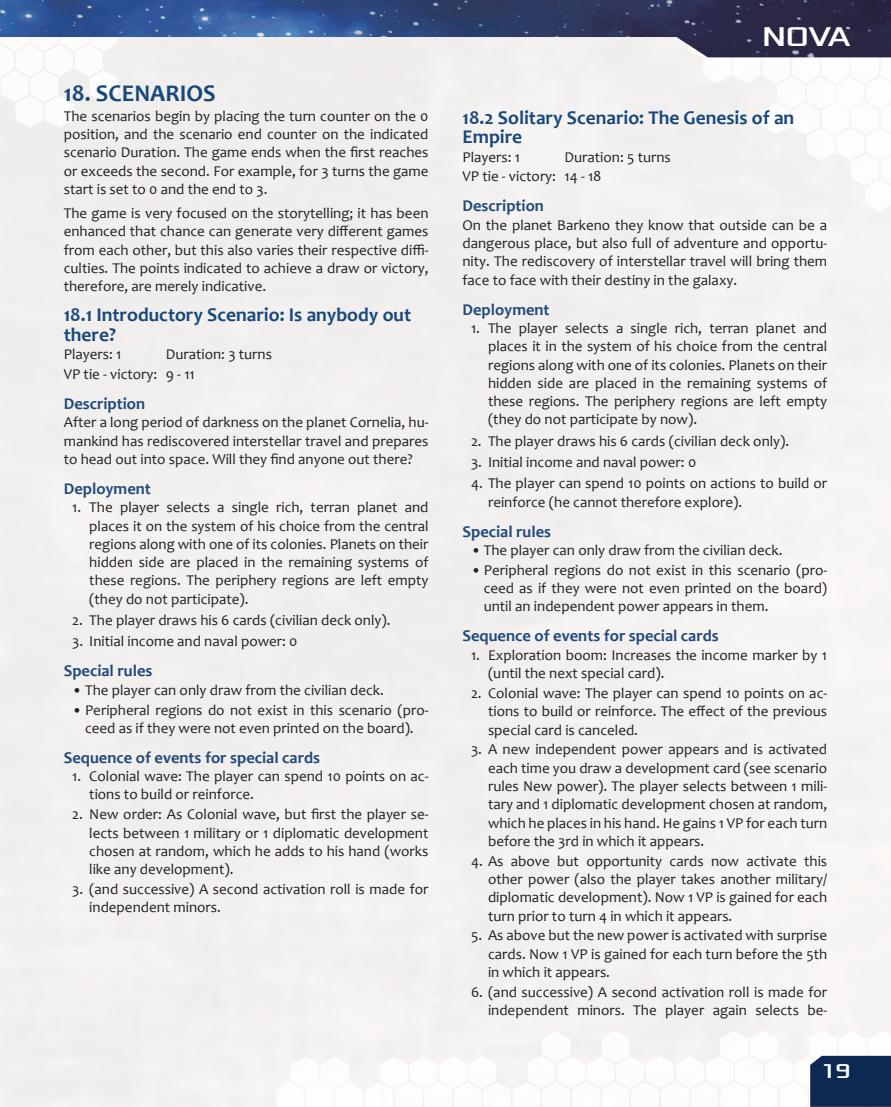
<style>
.page{position:relative;width:891px;height:1107px;background:#fff}
.page>*{position:absolute;margin:0;border:0;box-sizing:border-box;transform-origin:0 0}
.t1{font:28.5px "Xolonium";color:#fff}
.t2{font:700 24px "Candara";color:#184879}
.t3{font:21px "Xolonium";color:#fff}
.t4{font:700 19.5px/19.5px "Candara";color:#184879}
.t5{font:700 16.5px "Candara";color:#20497a}
.t6{font:15px/18.3px "Candara";color:#231f20;text-align:justify}
</style>
<div class="page">
<svg style="left:674px;top:57px;width:217px;height:155px"></svg>
<svg style="left:0;top:57px;width:118px;height:71px"></svg>
<svg style="left:276px;top:1031px;width:615px;height:76px"></svg>
<img style="left:0;top:0;width:891px;height:57px">
<h2 class="t2" style="left:64px;top:84px;width:153px">18. SCENARIOS</h2>
<p class="t6" style="left:64px;top:108px;width:366px">The scenarios begin by placing the turn counter on the 0 position, and the scenario end counter on the indicated scenario Duration. The game ends when the first reaches or exceeds the second. For example, for 3 turns the game start is set to 0 and the end to 3.</p>
<p class="t6" style="left:64px;top:206px;width:366px">The game is very focused on the storytelling; it has been enhanced that chance can generate very different games from each other, but this also varies their respective diffi&shy;culties. The points indicated to achieve a draw or victory, therefore, are merely indicative.</p>
<h3 class="t4" style="left:64px;top:307px;width:349px">18.1 Introductory Scenario: Is anybody out there?</h3>
<p class="t6" style="left:64px;top:347px;width:59px">Players: 1</p>
<p class="t6" style="left:64px;top:346px;width:210px;line-height:19.8px;text-indent:102px">Duration: 3 turns<br>VP tie - victory: 9 - 11</p>
<p class="t5" style="left:64px;top:397px;width:83px">Description</p>
<p class="t6" style="left:64px;top:415px;width:366px">After a long period of darkness on the planet Cornelia, hu&shy;mankind has rediscovered interstellar travel and prepares to head out into space. Will they find anyone out there?</p>
<p class="t5" style="left:64px;top:482px;width:89px">Deployment</p>
<p class="t6" style="left:89px;top:500px;width:341px;text-indent:-17px">1. The player selects a single rich, terran planet and places it on the system of his choice from the central regions along with one of its colonies. Planets on their hidden side are placed in the remaining systems of these regions. The periphery regions are left empty (they do not participate).</p>
<p class="t6" style="left:72px;top:613px;width:320px">2. The player draws his 6 cards (civilian deck only).</p>
<p class="t6" style="left:72px;top:634px;width:227px">3. Initial income and naval power: 0</p>
<p class="t5" style="left:64px;top:664px;width:90px">Special rules</p>
<p class="t6" style="left:72px;top:682px;width:313px">• The player can only draw from the civilian deck.</p>
<p class="t6" style="left:72px;top:702px;width:358px;text-align:center">• Peripheral regions do not exist in this scenario (pro&shy;ceed as if they were not even printed on the board).</p>
<p class="t5" style="left:64px;top:751px;width:258px">Sequence of events for special cards</p>
<p class="t6" style="left:89px;top:769px;width:341px;text-indent:-17px">1. Colonial wave: The player can spend 10 points on ac&shy;tions to build or reinforce.</p>
<p class="t6" style="left:89px;top:807px;width:341px;text-indent:-17px">2. New order: As Colonial wave, but first the player se&shy;lects between 1 military or 1 diplomatic development chosen at random, which he adds to his hand (works like any development).</p>
<p class="t6" style="left:89px;top:881px;width:341px;text-indent:-17px">3. (and successive) A second activation roll is made for independent minors.</p>
<h1 class="t1" style="left:762px;top:23px;width:90px">NOVA</h1>
<h3 class="t4" style="left:463px;top:110px;width:333px">18.2 Solitary Scenario: The Genesis of an<br>Empire</h3>
<p class="t6" style="left:463px;top:149px;width:59px">Players: 1</p>
<p class="t6" style="left:463px;top:148px;width:210px;line-height:19.8px;text-indent:102px">Duration: 5 turns<br>VP tie - victory: 14 - 18</p>
<p class="t5" style="left:463px;top:199px;width:83px">Description</p>
<p class="t6" style="left:463px;top:217px;width:366px">On the planet Barkeno they know that outside can be a dangerous place, but also full of adventure and opportu&shy;nity. The rediscovery of interstellar travel will bring them face to face with their destiny in the galaxy.</p>
<p class="t5" style="left:463px;top:303px;width:89px">Deployment</p>
<p class="t6" style="left:488px;top:320px;width:341px;text-indent:-17px">1. The player selects a single rich, terran planet and places it in the system of his choice from the central regions along with one of its colonies. Planets on their hidden side are placed in the remaining systems of these regions. The periphery regions are left empty (they do not participate by now).</p>
<p class="t6" style="left:471px;top:433px;width:320px">2. The player draws his 6 cards (civilian deck only).</p>
<p class="t6" style="left:471px;top:455px;width:227px">3. Initial income and naval power: 0</p>
<p class="t6" style="left:488px;top:476px;width:341px;text-indent:-17px">4. The player can spend 10 points on actions to build or reinforce (he cannot therefore explore).</p>
<p class="t5" style="left:463px;top:525px;width:90px">Special rules</p>
<p class="t6" style="left:471px;top:542px;width:313px">• The player can only draw from the civilian deck.</p>
<p class="t6" style="left:484px;top:562px;width:345px;text-indent:-13px">• Peripheral regions do not exist in this scenario (pro&shy;ceed as if they were not even printed on the board) until an independent power appears in them.</p>
<p class="t5" style="left:463px;top:629px;width:258px">Sequence of events for special cards</p>
<p class="t6" style="left:488px;top:647px;width:341px;text-indent:-17px">1. Exploration boom: Increases the income marker by 1 (until the next special card).</p>
<p class="t6" style="left:488px;top:685px;width:341px;text-indent:-17px">2. Colonial wave: The player can spend 10 points on ac&shy;tions to build or reinforce. The effect of the previous special card is canceled.</p>
<p class="t6" style="left:488px;top:742px;width:341px;text-indent:-17px">3. A new independent power appears and is activated each time you draw a development card (see scenario rules New power). The player selects between 1 mili&shy;tary and 1 diplomatic development chosen at random, which he places in his hand. He gains 1 VP for each turn before the 3rd in which it appears.</p>
<p class="t6" style="left:488px;top:853px;width:341px;text-indent:-17px">4. As above but opportunity cards now activate this other power (also the player takes another military/ diplomatic development). Now 1 VP is gained for each turn prior to turn 4 in which it appears.</p>
<p class="t6" style="left:488px;top:928px;width:341px;text-indent:-17px">5. As above but the new power is activated with surprise cards. Now 1 VP is gained for each turn before the 5th in which it appears.</p>
<p class="t6" style="left:471px;top:984px;width:358px;text-align:right">6. (and successive) A second activation roll is made for independent minors. The player again selects be-</p>
<h3 class="t3" style="left:821px;top:1062px;width:31px">19</h3>
</div>
